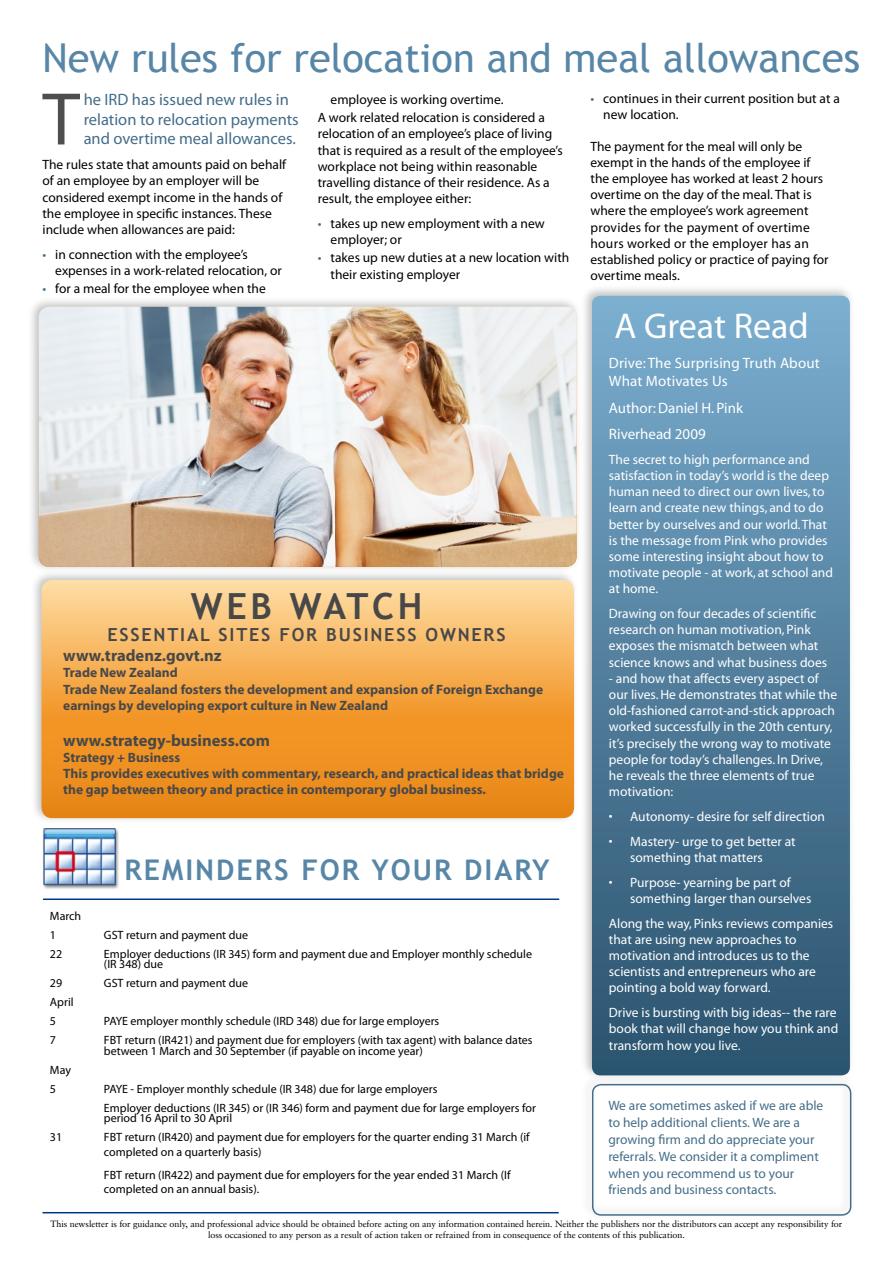
<style>
.page{position:relative;width:893px;height:1263px;background:#fff}
.page>*{position:absolute;margin:0;border:0;box-sizing:border-box;transform-origin:0 0}
.t1{font:75.3px "Myriad Pro";color:#4e4e4e}
.t2{font:39.75px "Trebuchet MS";color:#5886a7}
.t3{font:36px "Myriad Pro";color:#fff}
.t4{font:700 36px "Trebuchet MS";letter-spacing:.1em;color:#494848}
.t5{font:700 28.5px "Trebuchet MS";letter-spacing:.07em;color:#5886a7}
.t6{font:700 18px "Trebuchet MS";letter-spacing:.1em;color:#494848}
.t7{font:16.5px/19.8px "Myriad Pro";color:#446d89}
.t8{font:700 16.5px "Myriad Pro";color:#494848}
.t9{font:15px/18px "Myriad";letter-spacing:.005em;color:#fff}
.t10{font:13.5px/16.2px "Myriad";color:#fff}
.t11{font:13.5px/16.2px "Myriad Pro";color:#000}
.t12{font:700 13.5px/16.2px "Myriad Pro";color:#494848}
.t13{font:13.5px/16.8px "Myriad Pro";color:#446d89}
.t14{font:12px/19px "Myriad Pro";color:#000}
.t15{font:9px/10.8px "Sabon LT";letter-spacing:-.005em;color:#000;text-align:center}
.s1{font-size:40.5px}
</style>
<div class="page">
<div style="left:29px;top:568px;width:551px;height:257px;background:#000;opacity:.25"></div>
<svg style="left:42px;top:580px;width:532px;height:238px;background:#f3a748"></svg>
<div style="left:592px;top:1084px;width:259px;height:132px;border:2px solid #446d89;border-radius:9px"></div>
<div style="left:580px;top:283px;width:276px;height:797px;background:#000;opacity:.25"></div>
<div style="left:592px;top:296px;width:258px;height:779px;background:linear-gradient(to bottom,#7badce,#29516c);border-radius:9px"></div>
<hr style="left:43px;top:898px;width:516px;height:2px;background:#003882">
<hr style="left:43px;top:1212px;width:516px;height:1px;background:#003882">
<img style="left:43px;top:828px;width:76px;height:61px">
<div style="left:26px;top:296px;width:557px;height:278px;background:#000;opacity:.25"></div>
<img style="left:39px;top:307px;width:538px;height:260px;border-radius:11px">
<h2 class="t2" style="left:43px;top:35px;width:819px">New rules for relocation and meal allow<span class="s1">ances</span></h2>
<h1 class="t1" style="left:43px;top:73px;width:39px">T</h1>
<p class="t7" style="left:84px;top:89px;width:217px">he IRD has issued new rules in relation to relocation payments and overtime meal allowances.</p>
<p class="t11" style="left:43px;top:156px;width:245px">The rules state that amounts paid on behalf of an employee by an employer will be considered exempt income in the hands of the employee in specific instances. These include when allowances are paid:</p>
<p class="t11" style="left:55px;top:246px;width:228px">in connection with the employee’s expenses in a work-related relocation, or</p>
<p class="t11" style="left:55px;top:280px;width:212px">for a meal for the employee when the</p>
<p class="t11" style="left:603px;top:90px;width:238px">continues in their current position but at a new location.</p>
<p class="t11" style="left:590px;top:138px;width:240px">The payment for the meal will only be exempt in the hands of the employee if the employee has worked at least 2 hours overtime on the day of the meal. That is where the employee’s work agreement provides for the payment of overtime hours worked or the employer has an established policy or practice of paying for overtime meals.</p>
<p class="t11" style="left:318px;top:90px;width:228px;line-height:18.3px;text-indent:13px">employee is working overtime.<br>A work related relocation is considered a</p>
<p class="t11" style="left:318px;top:125px;width:246px">relocation of an employee’s place of living that is required as a result of the employee’s workplace not being within reasonable travelling distance of their residence. As a result, the employee either:</p>
<p class="t11" style="left:331px;top:215px;width:216px">takes up new employment with a new employer; or</p>
<p class="t11" style="left:331px;top:249px;width:240px">takes up new duties at a new location with their existing employer</p>
<p class="t13" style="left:590px;top:90px;width:5px">•</p>
<p class="t13" style="left:318px;top:215px;width:5px">•</p>
<p class="t13" style="left:318px;top:249px;width:5px">•</p>
<p class="t13" style="left:43px;top:246px;width:5px">•</p>
<p class="t13" style="left:43px;top:280px;width:5px">•</p>
<h3 class="t4" style="left:191px;top:584px;width:233px">WEB WATCH</h3>
<h3 class="t6" style="left:108px;top:623px;width:400px">ESSENTIAL SITES FOR BUSINESS OWNERS</h3>
<p class="t8" style="left:63px;top:645px;width:160px">www.tradenz.govt.nz</p>
<p class="t12" style="left:63px;top:664px;width:481px">Trade New Zealand<br>Trade New Zealand fosters the development and expansion of Foreign Exchange earnings by developing export culture in New Zealand</p>
<p class="t8" style="left:63px;top:729px;width:208px">www.strategy-business.com</p>
<p class="t12" style="left:63px;top:749px;width:502px">Strategy + Business<br>This provides executives with commentary, research, and practical ideas that bridge the gap between theory and practice in contemporary global business.</p>
<p class="t14" style="left:50px;top:906px;width:33px">March<br>1</p>
<h3 class="t5" style="left:124px;top:852px;width:427px">REMINDERS FOR YOUR DIARY</h3>
<p class="t14" style="left:104px;top:925px;width:146px">GST return and payment due</p>
<p class="t14" style="left:50px;top:944px;width:14px">22</p>
<p class="t14" style="left:104px;top:948px;width:430px;line-height:10.5px">Employer deductions (IR 345) form and payment due and Employer monthly schedule (IR 348) due</p>
<p class="t14" style="left:50px;top:973px;width:14px">29</p>
<p class="t14" style="left:104px;top:973px;width:146px">GST return and payment due</p>
<p class="t14" style="left:50px;top:992px;width:25px">April<br>5</p>
<p class="t14" style="left:104px;top:1011px;width:337px">PAYE employer monthly schedule (IRD 348) due for large employers</p>
<p class="t14" style="left:50px;top:1030px;width:8px">7</p>
<p class="t14" style="left:104px;top:1035px;width:430px;line-height:10.5px">FBT return (IR421) and payment due for employers (with tax agent) with balance dates between 1 March and 30 September (if payable on income year)</p>
<p class="t14" style="left:50px;top:1060px;width:23px">May<br>5</p>
<p class="t14" style="left:104px;top:1079px;width:433px">PAYE - Employer monthly schedule (IR 348) due for large employers<br>Employer deductions (IR 345) or (IR 346) form and payment due for large employers for</p>
<p class="t14" style="left:104px;top:1108px;width:130px">period 16 April to 30 April</p>
<p class="t14" style="left:50px;top:1127px;width:14px">31</p>
<p class="t14" style="left:104px;top:1130px;width:427px;line-height:14.4px">FBT return (IR420) and payment due for employers for the quarter ending 31 March (if completed on a quarterly basis)</p>
<p class="t14" style="left:104px;top:1167px;width:408px;line-height:14.4px">FBT return (IR422) and payment due for employers for the year ended 31 March (If completed on an annual basis).</p>
<h3 class="t3" style="left:615px;top:304px;width:196px">A Great Read</h3>
<p class="t9" style="left:609px;top:355px;width:212px">Drive: The Surprising Truth About<br>What Motivates Us</p>
<p class="t9" style="left:609px;top:395px;width:136px;line-height:26.5px">Author: Daniel H. Pink<br>Riverhead 2009</p>
<p class="t10" style="left:609px;top:452px;width:226px">The secret to high performance and satisfaction in today’s world is the deep human need to direct our own lives, to learn and create new things, and to do better by ourselves and our world. That is the message from Pink who provides some interesting insight about how to motivate people - at work, at school and at home.</p>
<p class="t10" style="left:609px;top:606px;width:220px">Drawing on four decades of scientific research on human motivation, Pink exposes the mismatch between what science knows and what business does</p>
<p class="t10" style="left:609px;top:671px;width:230px">- and how that affects every aspect of our lives. He demonstrates that while the old-fashioned carrot-and-stick approach worked successfully in the 20th century, it’s precisely the wrong way to motivate people for today’s challenges. In Drive, he reveals the three elements of true motivation:</p>
<p class="t10" style="left:630px;top:805px;width:196px;line-height:24.8px">Autonomy- desire for self direction<br>Mastery- urge to get better at</p>
<p class="t10" style="left:630px;top:845px;width:162px;line-height:24.8px">something that matters<br>Purpose- yearning be part of</p>
<p class="t10" style="left:609px;top:886px;width:226px;line-height:24.8px;text-align:center">something larger than ourselves<br>Along the way, Pinks reviews companies</p>
<p class="t10" style="left:609px;top:932px;width:209px">that are using new approaches to motivation and introduces us to the scientists and entrepreneurs who are pointing a bold way forward.</p>
<p class="t10" style="left:609px;top:1005px;width:231px">Drive is bursting with big ideas-- the rare book that will change how you think and transform how you live.</p>
<p class="t10" style="left:609px;top:805px;width:5px;line-height:24.8px">• •</p>
<p class="t10" style="left:609px;top:874px;width:5px">•</p>
<p class="t13" style="left:608px;top:1097px;width:217px">We are sometimes asked if we are able to help additional clients. We are a growing firm and do appreciate your referrals. We consider it a compliment when you recommend us to your friends and business contacts.</p>
<p class="t15" style="left:51px;top:1219px;width:793px">This newsletter is for guidance only, and professional advice should be obtained before acting on any information contained herein. Neither the publishers nor the distributors can accept any responsibility for loss occasioned to any person as a result of action taken or refrained from in consequence of the contents of this publication.</p>
</div>
